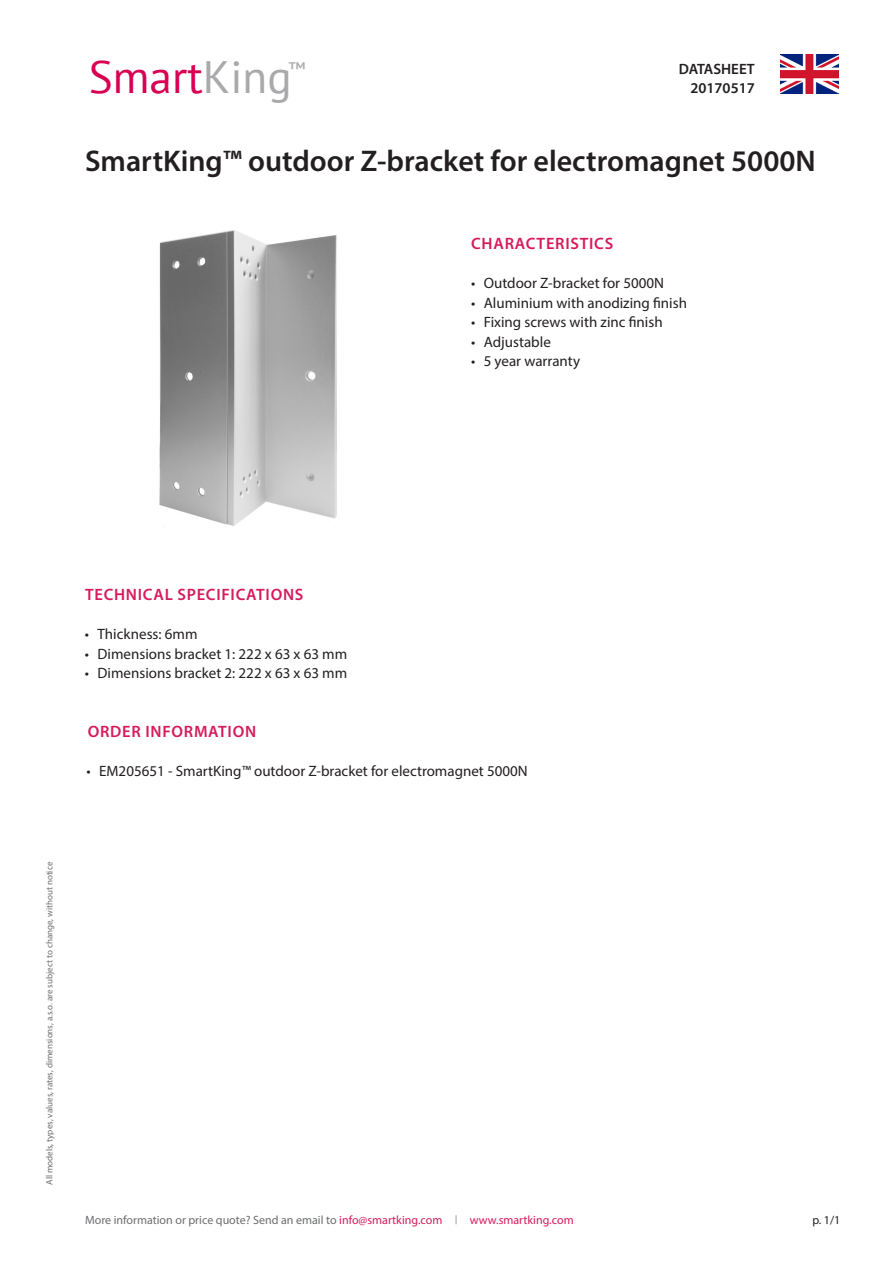
<style>
.page{position:relative;width:893px;height:1263px;background:#fff}
.page>*{position:absolute;margin:0;border:0;box-sizing:border-box;transform-origin:0 0}
.t1{font:45.3px "PT Sans";color:#d80053}
.Titel{font:600 30px "Myriad Pro";color:#231f20}
.t2{font:19.5px "PT Sans";color:#a9a8aa}
.Subititel{font:600 16.5px "Myriad Pro";letter-spacing:.045em;color:#d61b5b}
.t3{font:15px "Myriad Pro";color:#231f20}
.t4{font:600 15px/19.5px "Myriad Pro";color:#231f20;text-align:right}
.t5{font:12px "Myriad Pro";color:#6c6d70}
.smartking{font:12px "Myriad Pro";color:#d61b5b}
.page{font:12px "Myriad Pro";color:#231f20}
.disclaimer{font:9px "Myriad Pro";color:#6c6d70}
.s1{color:#a9a8aa}
.s2{color:#d61b5b}
</style>
<div class="page">
<img style="left:780px;top:54px;width:59px;height:39px">
<img style="left:159px;top:230px;width:178px;height:296px">
<h1 class="t1" style="left:89px;top:48px;width:204px">Smart<span class="s1">King</span></h1>
<h3 class="t2" style="left:288px;top:57px;width:19px">™</h3>
<p class="t4" style="left:679px;top:58px;width:78px">DATASHEET<br>20170517</p>
<p class="Titel" style="left:85px;top:142px;width:732px">SmartKing™ outdoor Z-bracket for electromagnet 5000N</p>
<p class="Subititel" style="left:471px;top:233px;width:144px">CHARACTERISTICS</p>
<p class="t3" style="left:471px;top:274px;width:194px">• Outdoor Z-bracket for 5000N</p>
<p class="t3" style="left:471px;top:293px;width:218px">• Aluminium with anodizing finish</p>
<p class="t3" style="left:471px;top:313px;width:193px">• Fixing screws with zinc finish</p>
<p class="t3" style="left:471px;top:332px;width:81px">• Adjustable</p>
<p class="t3" style="left:471px;top:352px;width:111px">• 5 year warranty</p>
<p class="Subititel" style="left:85px;top:584px;width:220px">TECHNICAL SPECIFICATIONS</p>
<p class="t3" style="left:85px;top:625px;width:114px">• Thickness: 6mm</p>
<p class="t3" style="left:85px;top:644px;width:264px">• Dimensions bracket 1: 222 x 63 x 63 mm</p>
<p class="t3" style="left:85px;top:664px;width:264px">• Dimensions bracket 2: 222 x 63 x 63 mm</p>
<p class="Subititel" style="left:88px;top:720px;width:170px">ORDER INFORMATION</p>
<p class="t3" style="left:86px;top:761px;width:443px">• EM205651 - SmartKing™ outdoor Z-bracket for electromagnet 5000N</p>
<p class="disclaimer" style="left:44px;top:1185px;width:324px;rotate:-90deg">All models, types, values, rates, dimensions, a.s.o. are subject to change, without notice</p>
<p class="t5" style="left:85px;top:1213px;width:359px">More information or price quote? Send an email to <span class="s2">info@smartking.com</span></p>
<p class="disclaimer" style="left:455px;top:1214px;width:4px">|</p>
<p class="smartking" style="left:470px;top:1213px;width:105px">www.smartking.com</p>
<p class="page" style="left:812px;top:1213px;width:29px">p. 1/1</p>
</div>
